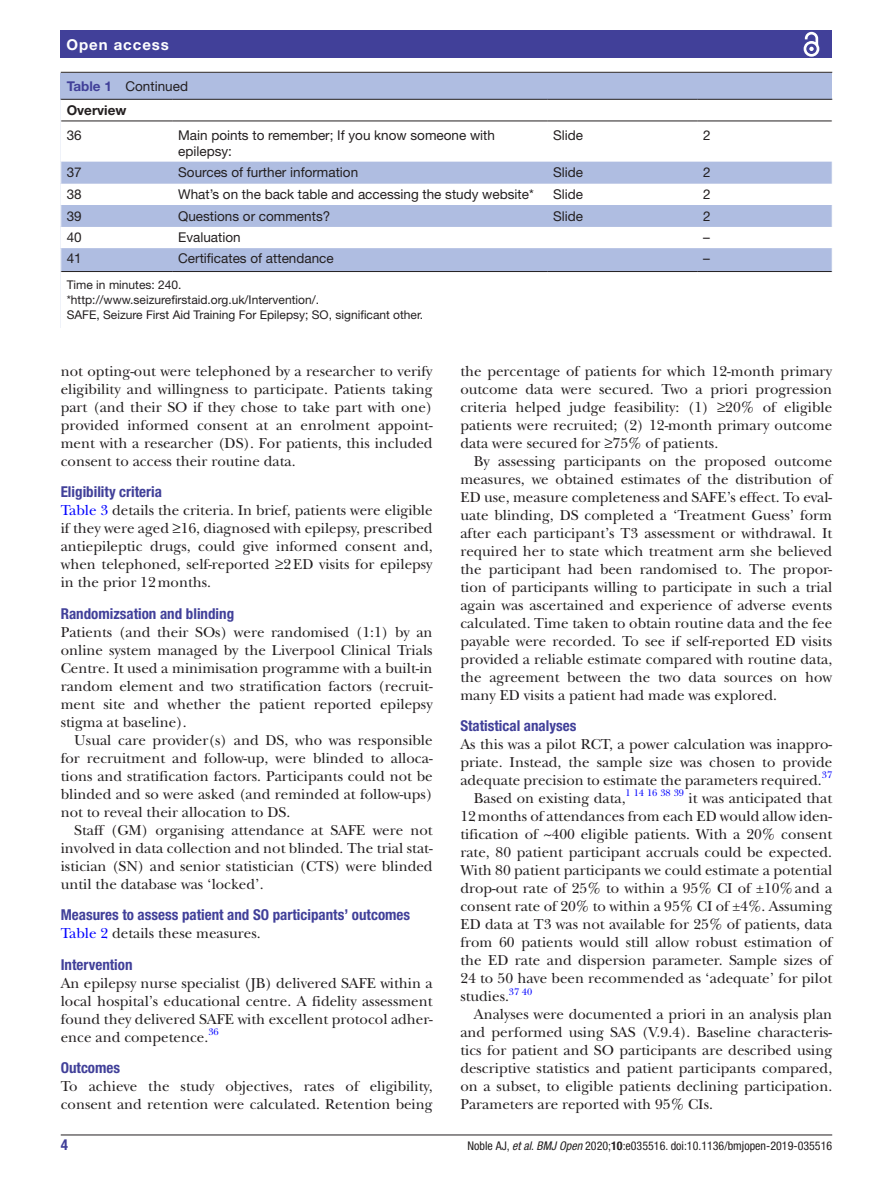
<style>
.page{position:relative;width:893px;height:1191px;background:#fff}
.page>*{position:absolute;margin:0;border:0;box-sizing:border-box;transform-origin:0 0}
.t1{font:15px/18px "New Baskerville";color:#231f20;text-align:justify}
.t2{font:700 condensed 15px "Helvetica Neue LT Std";color:#414099}
.t3{font:700 15px "Helvetica Neue LT Std";letter-spacing:.065em;color:#fff}
.t4{font:13.5px/16.2px "Helvetica Neue LT Std";color:#231f20}
.t5{font:700 13.5px "Helvetica Neue LT Std";color:#231f20}
.t6{font:12px/15px "Helvetica Neue LT Std";color:#231f20}
.t7{font:condensed 12px "Helvetica Neue LT Std";color:#231f20}
.t8{font:9.9px "New Baskerville";color:#00f}
.s1{font-weight:700;color:#414099}
.s2{color:#00f}
.s3{font-style:italic}
.s4{font-weight:700}
</style>
<div class="page">
<hr style="left:61px;top:1134px;width:771px;height:1px;background:#231f20">
<div style="left:61px;top:31px;width:771px;height:27px;background:#414099"></div>
<svg style="left:803px;top:31px;width:17px;height:26px"></svg>
<div style="left:61px;top:91px;width:771px;height:237px;background:#afbde1"></div>
<div style="left:61px;top:100px;width:771px;height:228px;background:#fff"></div>
<svg style="left:61px;top:162px;width:771px;height:109px"></svg>
<hr style="left:172px;top:121px;width:375px;height:1px;background:#231f20">
<hr style="left:547px;top:121px;width:150px;height:1px;background:#231f20">
<hr style="left:697px;top:121px;width:135px;height:1px;background:#231f20">
<hr style="left:61px;top:99px;width:111px;height:1px;background:#231f20">
<hr style="left:172px;top:99px;width:375px;height:1px;background:#231f20">
<hr style="left:547px;top:99px;width:150px;height:1px;background:#231f20">
<hr style="left:697px;top:99px;width:135px;height:1px;background:#231f20">
<hr style="left:61px;top:121px;width:111px;height:1px;background:#231f20">
<hr style="left:172px;top:271px;width:375px;height:1px;background:#231f20">
<hr style="left:547px;top:271px;width:150px;height:1px;background:#231f20">
<hr style="left:697px;top:271px;width:135px;height:1px;background:#231f20">
<hr style="left:61px;top:271px;width:111px;height:1px;background:#231f20">
<svg style="left:60px;top:100px;width:1px;height:21px"></svg>
<svg style="left:60px;top:162px;width:1px;height:109px"></svg>
<hr style="left:67px;top:288px;width:765px;height:2px;background:#fff">
<hr style="left:67px;top:303px;width:765px;height:2px;background:#fff">
<hr style="left:67px;top:318px;width:765px;height:2px;background:#fff">
<div style="left:61px;top:73px;width:771px;height:18px;background:#afbde1"></div>
<hr style="left:61px;top:72px;width:771px;height:1px;background:#231f20">
<p class="t3" style="left:66px;top:35px;width:104px">Open access</p>
<p class="t4" style="left:67px;top:78px;width:123px"><span class="s1">Table 1</span> Continued</p>
<p class="t5" style="left:67px;top:102px;width:61px">Overview</p>
<p class="t4" style="left:67px;top:126px;width:17px">36</p>
<p class="t4" style="left:178px;top:126px;width:318px">Main points to remember; If you know someone with epilepsy:</p>
<p class="t4" style="left:553px;top:126px;width:31px">Slide</p>
<p class="t4" style="left:703px;top:126px;width:9px">2</p>
<p class="t4" style="left:67px;top:164px;width:17px">37</p>
<p class="t4" style="left:178px;top:164px;width:182px">Sources of further information</p>
<p class="t4" style="left:553px;top:164px;width:31px">Slide</p>
<p class="t4" style="left:703px;top:164px;width:9px">2</p>
<p class="t4" style="left:67px;top:186px;width:17px">38</p>
<p class="t4" style="left:178px;top:186px;width:357px">What’s on the back table and accessing the study website*</p>
<p class="t4" style="left:553px;top:186px;width:31px">Slide</p>
<p class="t4" style="left:703px;top:186px;width:9px">2</p>
<p class="t4" style="left:67px;top:208px;width:17px">39</p>
<p class="t4" style="left:178px;top:208px;width:154px">Questions or comments?</p>
<p class="t4" style="left:553px;top:208px;width:31px">Slide</p>
<p class="t4" style="left:703px;top:208px;width:9px">2</p>
<p class="t4" style="left:67px;top:229px;width:17px">40</p>
<p class="t4" style="left:178px;top:229px;width:64px">Evaluation</p>
<p class="t4" style="left:703px;top:229px;width:8px">–</p>
<p class="t4" style="left:67px;top:249px;width:17px">41</p>
<p class="t4" style="left:178px;top:249px;width:157px">Certificates of attendance</p>
<p class="t4" style="left:703px;top:249px;width:8px">–</p>
<p class="t6" style="left:67px;top:277px;width:358px">Time in minutes: 240. *http://www.seizurefirstaid.org.uk/Intervention/.<br>SAFE, Seizure First Aid Training For Epilepsy; SO, significant other.</p>
<p class="t1" style="left:61px;top:362px;width:373px">not opting-out were telephoned by a researcher to verify eligibility and willingness to participate. Patients taking part (and their SO if they chose to take part with one) provided informed consent at an enrolment appoint&shy;ment with a researcher (DS). For patients, this included consent to access their routine data.</p>
<p class="t2" style="left:61px;top:483px;width:103px">Eligibility criteria</p>
<p class="t1" style="left:61px;top:501px;width:373px"><span class="s2">Table 3</span> details the criteria. In brief, patients were eligible if they were aged ≥16, diagnosed with epilepsy, prescribed antiepileptic drugs, could give informed consent and, when telephoned, self-reported ≥2ED visits for epilepsy in the prior 12months.</p>
<p class="t2" style="left:61px;top:604px;width:175px">Randomizsation and blinding</p>
<p class="t1" style="left:61px;top:623px;width:373px">Patients (and their SOs) were randomised (1:1) by an online system managed by the Liverpool Clinical Trials Centre. It used a minimisation programme with a built-in random element and two stratification factors (recruit&shy;ment site and whether the patient reported epilepsy stigma at baseline).</p>
<p class="t1" style="left:61px;top:731px;width:373px;text-indent:14px">Usual care provider(s) and DS, who was responsible for recruitment and follow-up, were blinded to alloca&shy;tions and stratification factors. Participants could not be blinded and so were asked (and reminded at follow-ups) not to reveal their allocation to DS.</p>
<p class="t1" style="left:61px;top:821px;width:373px;text-indent:14px">Staff (GM) organising attendance at SAFE were not involved in data collection and not blinded. The trial stat&shy;istician (SN) and senior statistician (CTS) were blinded until the database was ‘locked’.</p>
<p class="t2" style="left:61px;top:906px;width:351px">Measures to assess patient and SO participants’ outcomes</p>
<p class="t1" style="left:61px;top:924px;width:201px"><span class="s2">Table 2</span> details these measures.</p>
<p class="t2" style="left:61px;top:955px;width:73px">Intervention</p>
<p class="t1" style="left:61px;top:974px;width:373px">An epilepsy nurse specialist (JB) delivered SAFE within a local hospital’s educational centre. A fidelity assessment found they delivered SAFE with excellent protocol adher&shy;ence and competence.</p>
<p class="t8" style="left:208px;top:1026px;width:12px">36</p>
<p class="t2" style="left:61px;top:1059px;width:61px">Outcomes</p>
<p class="t1" style="left:61px;top:1077px;width:373px">To achieve the study objectives, rates of eligibility, consent and retention were calculated. Retention being</p>
<p class="t1" style="left:460px;top:362px;width:373px">the percentage of patients for which 12-month primary outcome data were secured. Two a priori progression criteria helped judge feasibility: (1) ≥20% of eligible patients were recruited; (2) 12-month primary outcome data were secured for ≥75% of patients.</p>
<p class="t1" style="left:460px;top:452px;width:373px;text-indent:14px">By assessing participants on the proposed outcome measures, we obtained estimates of the distribution of ED use, measure completeness and SAFE’s effect. To eval&shy;uate blinding, DS completed a ‘Treatment Guess’ form after each participant’s T3 assessment or withdrawal. It required her to state which treatment arm she believed the participant had been randomised to. The propor&shy;tion of participants willing to participate in such a trial again was ascertained and experience of adverse events calculated. Time taken to obtain routine data and the fee payable were recorded. To see if self-reported ED visits provided a reliable estimate compared with routine data, the agreement between the two data sources on how many ED visits a patient had made was explored.</p>
<p class="t2" style="left:460px;top:717px;width:117px">Statistical analyses</p>
<p class="t1" style="left:460px;top:735px;width:373px">As this was a pilot RCT, a power calculation was inappro&shy;priate. Instead, the sample size was chosen to provide adequate precision to estimate the parameters required.</p>
<p class="t8" style="left:822px;top:769px;width:12px">37</p>
<p class="t1" style="left:474px;top:789px;width:153px">Based on existing data,</p>
<p class="t8" style="left:626px;top:787px;width:60px">1 14 16 38 39</p>
<p class="t1" style="left:460px;top:789px;width:373px;text-indent:228px">it was anticipated that 12months of attendances from each ED would allow iden&shy;tification of ~400 eligible patients. With a 20% consent rate, 80 patient participant accruals could be expected.<br>With 80 patient participants we could estimate a potential drop-out rate of 25% to within a 95% CI of ±10%and a consent rate of 20% to within a 95% CI of ±4%. Assuming ED data at T3 was not available for 25% of patients, data from 60 patients would still allow robust estimation of the ED rate and dispersion parameter. Sample sizes of 24 to 50 have been recommended as ‘adequate’ for pilot studies.<sup>37</sup> <sup>40</sup></p>
<p class="t1" style="left:460px;top:1005px;width:373px;text-indent:14px">Analyses were documented a priori in an analysis plan and performed using SAS (V.9.4). Baseline characteris&shy;tics for patient and SO participants are described using descriptive statistics and patient participants compared, on a subset, to eligible patients declining participation.<br>Parameters are reported with 95% CIs.</p>
<p class="t2" style="left:61px;top:1135px;width:9px">4</p>
<p class="t7" style="left:467px;top:1138px;width:366px">Noble AJ, <span class="s3">et al</span>. <span class="s3">BMJ Open</span> 2020;<span class="s4">10</span>:e035516. doi:10.1136/bmjopen-2019-035516</p>
</div>
